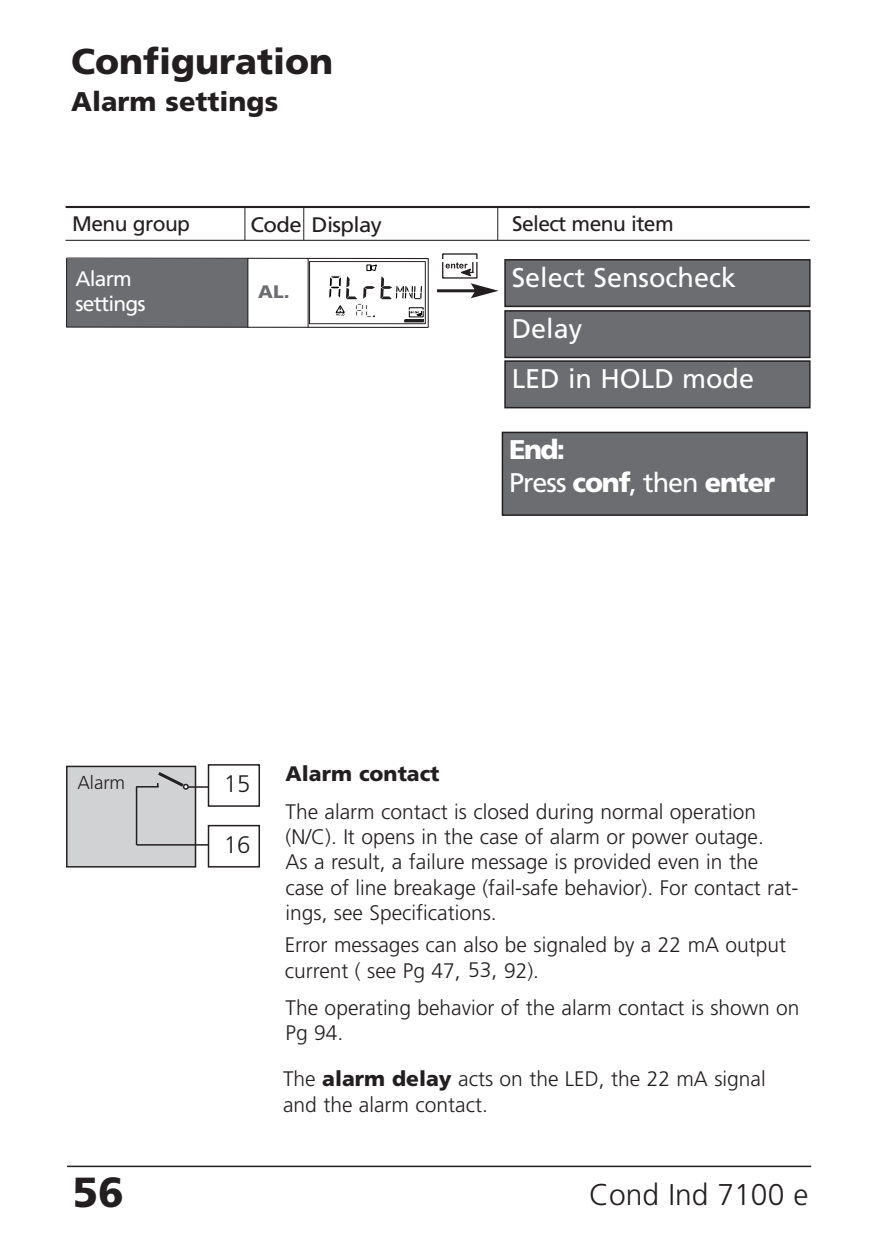
<style>
.page{position:relative;width:893px;height:1251px;background:#fff}
.page>*{position:absolute;margin:0;border:0;box-sizing:border-box;transform-origin:0 0}
.t1{font:900 42px "Frutiger";color:#231f20}
.t2{font:900 36px "Frutiger";color:#231f20}
.t3{font:300 30px "Frutiger";color:#231f20}
.t4{font:27px/50.7px "Frutiger";color:#fff}
.t5{font:900 27px/32.4px "Frutiger";color:#fff}
.t6{font:900 27px "Frutiger";color:#231f20}
.t7{font:300 24px "Frutiger";color:#231f20}
.t8{font:300 21px/25.2px "Frutiger";color:#231f20}
.t9{font:21px "Frutiger";letter-spacing:-.03em;color:#231f20}
.t10{font:21px/25.2px "Frutiger";letter-spacing:-.04em;color:#fff}
.t11{font:900 21px "Frutiger";color:#231f20}
.t12{font:21px "Frutiger";letter-spacing:-.03em;color:#231f20;scale:1.06 1}
.t13{font:300 18.6px "Frutiger";color:#231f20}
.t14{font:900 18px "Frutiger";color:#6c6d70;scale:1.06 1}
.s1{font-weight:400}
.s2{font-weight:900}
</style>
<div class="page">
<hr style="left:67px;top:1165px;width:744px;height:1px;background:#231f20">
<div style="left:506px;top:260px;width:303px;height:45px;background:#6c6d70"></div>
<div style="left:504px;top:259px;width:307px;height:48px;border:2px solid #231f20"></div>
<div style="left:506px;top:311px;width:303px;height:45px;background:#6c6d70"></div>
<div style="left:504px;top:310px;width:307px;height:48px;border:2px solid #231f20"></div>
<div style="left:506px;top:362px;width:303px;height:45px;background:#6c6d70"></div>
<div style="left:504px;top:360px;width:307px;height:48px;border:2px solid #231f20"></div>
<hr style="left:66px;top:206px;width:744px;height:2px;background:#231f20">
<hr style="left:66px;top:240px;width:744px;height:1px;background:#231f20">
<hr style="left:244px;top:208px;width:1px;height:32px;background:#231f20">
<hr style="left:303px;top:208px;width:1px;height:32px;background:#231f20">
<hr style="left:497px;top:208px;width:1px;height:32px;background:#231f20">
<div style="left:309px;top:261px;width:117px;height:63px;border:1px solid #231f20"></div>
<svg style="left:329px;top:264px;width:95px;height:61px"></svg>
<div style="left:67px;top:259px;width:180px;height:68px;background:#6c6d70"></div>
<hr style="left:67px;top:257px;width:361px;height:2px;background:#231f20">
<hr style="left:67px;top:326px;width:361px;height:2px;background:#231f20">
<hr style="left:247px;top:258px;width:1px;height:70px;background:#231f20">
<hr style="left:308px;top:258px;width:1px;height:69px;background:#231f20">
<hr style="left:428px;top:258px;width:1px;height:69px;background:#231f20">
<hr style="left:66px;top:258px;width:1px;height:69px;background:#231f20">
<div style="left:442px;top:253px;width:36px;height:25px;border:1px solid #231f20"></div>
<hr style="left:441px;top:259px;width:38px;height:3px;background:#fff">
<svg style="left:446px;top:262px;width:27px;height:15px"></svg>
<hr style="left:437px;top:289px;width:39px;height:3px;background:#231f20">
<svg style="left:471px;top:283px;width:27px;height:15px"></svg>
<div style="left:503px;top:433px;width:303px;height:81px;background:#6c6d70"></div>
<div style="left:502px;top:431px;width:306px;height:85px;border:2px solid #231f20"></div>
<div style="left:68px;top:767px;width:127px;height:98px;background:#d1d2d4"></div>
<div style="left:66px;top:765px;width:130px;height:102px;border:2px solid #231f20"></div>
<div style="left:208px;top:764px;width:52px;height:42px;border:2px solid #231f20"></div>
<div style="left:208px;top:824px;width:52px;height:43px;border:2px solid #231f20"></div>
<hr style="left:136px;top:785px;width:23px;height:2px;background:#231f20">
<svg style="left:155px;top:769px;width:53px;height:20px"></svg>
<hr style="left:137px;top:844px;width:71px;height:1px;background:#231f20">
<hr style="left:136px;top:786px;width:1px;height:58px;background:#231f20">
<h2 class="t2" style="left:71px;top:47px;width:264px">Configuration</h2>
<p class="t6" style="left:71px;top:91px;width:209px">Alarm settings</p>
<p class="t9" style="left:72px;top:215px;width:119px">Menu group</p>
<p class="t12" style="left:250px;top:216px;width:126px">Code Display</p>
<p class="t9" style="left:512px;top:216px;width:163px">Select menu item</p>
<p class="t10" style="left:75px;top:268px;width:72px">Alarm settings</p>
<p class="t4" style="left:512px;top:254px;width:244px">Select Sensocheck<br>Delay<br>LED in HOLD mode</p>
<p class="t14" style="left:258px;top:284px;width:31px">AL.</p>
<p class="t5" style="left:509px;top:436px;width:267px">End:<br><span class="s1">Press</span> conf<span class="s1">, then</span> enter</p>
<p class="t13" style="left:77px;top:774px;width:49px">Alarm</p>
<p class="t7" style="left:224px;top:773px;width:28px">15</p>
<p class="t7" style="left:224px;top:834px;width:28px">16</p>
<p class="t11" style="left:286px;top:764px;width:156px">Alarm contact</p>
<p class="t8" style="left:286px;top:800px;width:514px">The alarm contact is closed during normal operation (N/C). It opens in the case of alarm or power outage.<br>As a result, a failure message is provided even in the case of line breakage (fail-safe behavior). For contact rat&shy;ings, see Specifications.</p>
<p class="t8" style="left:285px;top:933px;width:503px">Error messages can also be signaled by a 22 mA output current ( see Pg 47, 53, 92).</p>
<p class="t8" style="left:286px;top:996px;width:516px">The operating behavior of the alarm contact is shown on<br>Pg 94.</p>
<p class="t8" style="left:283px;top:1067px;width:484px">The <span class="s2">alarm delay</span> acts on the LED, the 22 mA signal and the alarm contact.</p>
<h1 class="t1" style="left:73px;top:1175px;width:53px">56</h1>
<h3 class="t3" style="left:589px;top:1181px;width:221px">Cond Ind 7100 e</h3>
</div>
